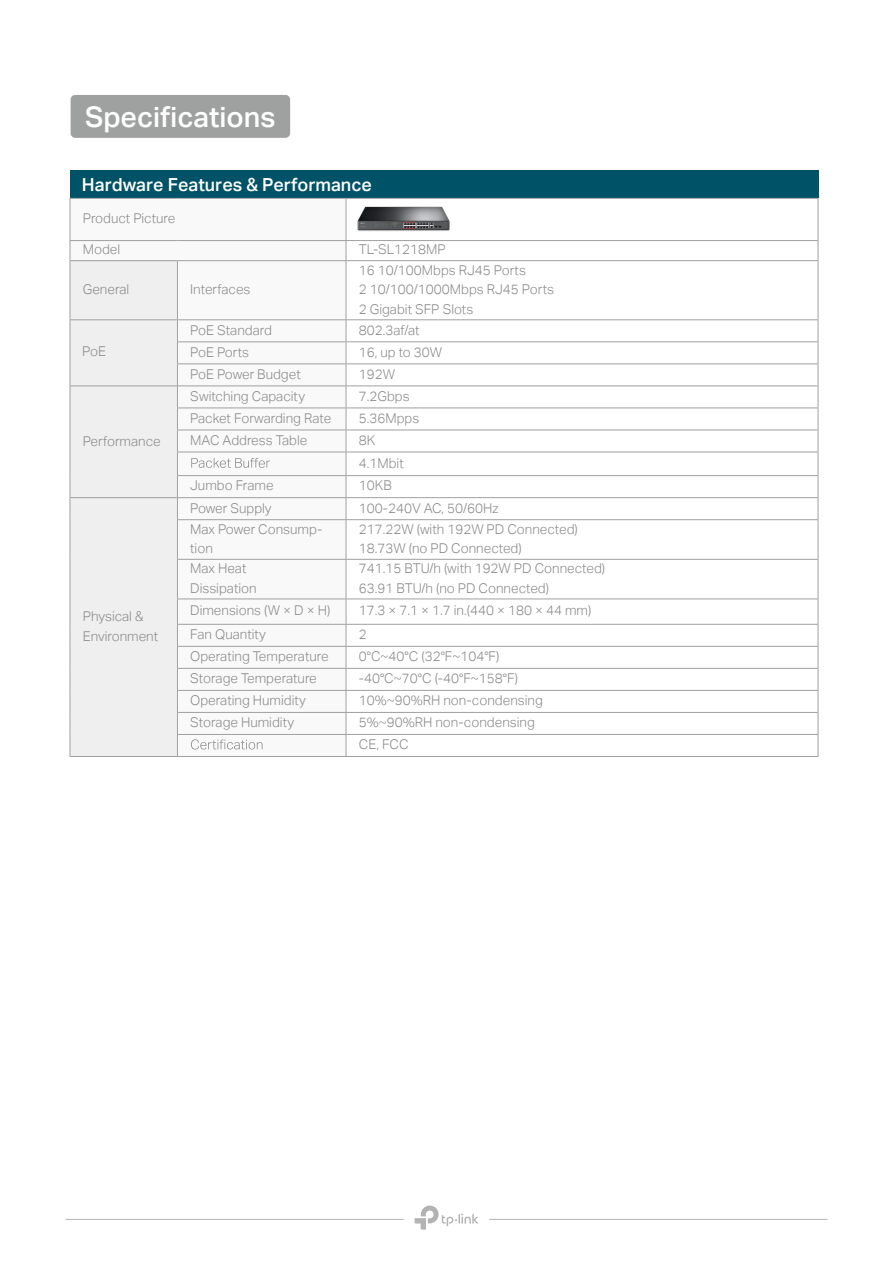
<style>
.page{position:relative;width:893px;height:1263px;background:#fff}
.page>*{position:absolute;margin:0;border:0;box-sizing:border-box;transform-origin:0 0}
.t1{font:28.5px "TP Link Aktiv Medium";color:#fff}
.t2{font:18px "TP Link Aktiv Medium";color:#fff}
.t3{font:13.5px/19.5px "TP Link Aktiv Light";color:#898989}
</style>
<div class="page">
<hr style="left:65px;top:1219px;width:339px;height:1px;background:#b6b5b5">
<hr style="left:489px;top:1219px;width:338px;height:1px;background:#b6b5b5">
<svg style="left:415px;top:1205px;width:63px;height:24px"></svg>
<div style="left:71px;top:95px;width:219px;height:43px;background:#9fa0a0;border-radius:5px"></div>
<div style="left:70px;top:170px;width:748px;height:29px;background:#005267"></div>
<svg style="left:71px;top:199px;width:275px;height:557px"></svg>
<div style="left:70px;top:261px;width:107px;height:59px;background:#efefef"></div>
<div style="left:71px;top:320px;width:106px;height:436px;background:#efefef"></div>
<hr style="left:818px;top:261px;width:1px;height:58px;background:#9fa0a0">
<svg style="left:818px;top:320px;width:1px;height:199px"></svg>
<hr style="left:346px;top:198px;width:472px;height:1px;background:#9fa0a0">
<hr style="left:346px;top:199px;width:1px;height:41px;background:#9fa0a0">
<hr style="left:346px;top:260px;width:472px;height:1px;background:#9fa0a0">
<hr style="left:70px;top:497px;width:107px;height:1px;background:#9fa0a0">
<hr style="left:70px;top:520px;width:1px;height:39px;background:#9fa0a0">
<hr style="left:177px;top:520px;width:1px;height:39px;background:#9fa0a0">
<hr style="left:70px;top:559px;width:1px;height:40px;background:#9fa0a0">
<hr style="left:177px;top:560px;width:1px;height:38px;background:#9fa0a0">
<svg style="left:70px;top:599px;width:1px;height:157px"></svg>
<svg style="left:177px;top:599px;width:1px;height:157px"></svg>
<hr style="left:70px;top:756px;width:107px;height:1px;background:#9fa0a0">
<hr style="left:70px;top:260px;width:107px;height:1px;background:#9fa0a0">
<hr style="left:70px;top:261px;width:1px;height:58px;background:#9fa0a0">
<hr style="left:177px;top:261px;width:1px;height:58px;background:#9fa0a0">
<hr style="left:346px;top:240px;width:472px;height:1px;background:#9fa0a0">
<svg style="left:346px;top:241px;width:1px;height:19px"></svg>
<hr style="left:346px;top:519px;width:472px;height:1px;background:#9fa0a0">
<hr style="left:346px;top:520px;width:1px;height:39px;background:#9fa0a0">
<hr style="left:346px;top:559px;width:472px;height:1px;background:#9fa0a0">
<hr style="left:346px;top:560px;width:1px;height:38px;background:#9fa0a0">
<hr style="left:346px;top:598px;width:472px;height:1px;background:#9fa0a0">
<hr style="left:346px;top:624px;width:472px;height:1px;background:#9fa0a0">
<svg style="left:818px;top:599px;width:1px;height:157px"></svg>
<hr style="left:346px;top:646px;width:472px;height:1px;background:#9fa0a0">
<hr style="left:70px;top:319px;width:107px;height:1px;background:#9fa0a0">
<svg style="left:70px;top:320px;width:1px;height:200px"></svg>
<svg style="left:177px;top:320px;width:1px;height:199px"></svg>
<hr style="left:70px;top:385px;width:107px;height:1px;background:#9fa0a0">
<hr style="left:818px;top:199px;width:1px;height:41px;background:#9fa0a0">
<svg style="left:818px;top:241px;width:1px;height:19px"></svg>
<hr style="left:818px;top:520px;width:1px;height:39px;background:#9fa0a0">
<hr style="left:818px;top:560px;width:1px;height:38px;background:#9fa0a0">
<hr style="left:346px;top:690px;width:472px;height:1px;background:#9fa0a0">
<hr style="left:346px;top:712px;width:472px;height:1px;background:#9fa0a0">
<hr style="left:346px;top:734px;width:472px;height:1px;background:#9fa0a0">
<hr style="left:346px;top:756px;width:472px;height:1px;background:#9fa0a0">
<hr style="left:346px;top:668px;width:472px;height:1px;background:#9fa0a0">
<hr style="left:177px;top:690px;width:169px;height:1px;background:#9fa0a0">
<hr style="left:177px;top:712px;width:169px;height:1px;background:#9fa0a0">
<hr style="left:177px;top:734px;width:169px;height:1px;background:#9fa0a0">
<hr style="left:177px;top:756px;width:169px;height:1px;background:#9fa0a0">
<hr style="left:177px;top:519px;width:169px;height:1px;background:#9fa0a0">
<hr style="left:177px;top:559px;width:169px;height:1px;background:#9fa0a0">
<hr style="left:177px;top:598px;width:169px;height:1px;background:#9fa0a0">
<hr style="left:177px;top:624px;width:169px;height:1px;background:#9fa0a0">
<hr style="left:177px;top:646px;width:169px;height:1px;background:#9fa0a0">
<hr style="left:177px;top:668px;width:169px;height:1px;background:#9fa0a0">
<hr style="left:177px;top:260px;width:169px;height:1px;background:#9fa0a0">
<hr style="left:177px;top:319px;width:169px;height:1px;background:#9fa0a0">
<hr style="left:177px;top:341px;width:169px;height:1px;background:#9fa0a0">
<hr style="left:177px;top:363px;width:169px;height:1px;background:#9fa0a0">
<hr style="left:177px;top:385px;width:169px;height:1px;background:#9fa0a0">
<hr style="left:177px;top:408px;width:169px;height:1px;background:#9fa0a0">
<hr style="left:177px;top:430px;width:169px;height:1px;background:#9fa0a0">
<hr style="left:177px;top:452px;width:169px;height:1px;background:#9fa0a0">
<hr style="left:177px;top:475px;width:169px;height:1px;background:#9fa0a0">
<hr style="left:177px;top:497px;width:169px;height:1px;background:#9fa0a0">
<hr style="left:346px;top:408px;width:472px;height:1px;background:#9fa0a0">
<hr style="left:346px;top:430px;width:472px;height:1px;background:#9fa0a0">
<hr style="left:346px;top:261px;width:1px;height:58px;background:#9fa0a0">
<hr style="left:346px;top:319px;width:472px;height:1px;background:#9fa0a0">
<hr style="left:346px;top:341px;width:472px;height:1px;background:#9fa0a0">
<hr style="left:346px;top:363px;width:472px;height:1px;background:#9fa0a0">
<hr style="left:346px;top:385px;width:472px;height:1px;background:#9fa0a0">
<hr style="left:346px;top:452px;width:472px;height:1px;background:#9fa0a0">
<hr style="left:346px;top:475px;width:472px;height:1px;background:#9fa0a0">
<hr style="left:346px;top:497px;width:472px;height:1px;background:#9fa0a0">
<svg style="left:346px;top:320px;width:1px;height:199px"></svg>
<svg style="left:346px;top:599px;width:1px;height:157px"></svg>
<svg style="left:70px;top:241px;width:1px;height:19px"></svg>
<hr style="left:70px;top:198px;width:107px;height:1px;background:#9fa0a0">
<hr style="left:70px;top:199px;width:1px;height:41px;background:#9fa0a0">
<hr style="left:177px;top:198px;width:169px;height:1px;background:#9fa0a0">
<hr style="left:70px;top:240px;width:107px;height:1px;background:#9fa0a0">
<hr style="left:177px;top:240px;width:169px;height:1px;background:#9fa0a0">
<svg style="left:191px;top:458px;width:79px;height:10px"></svg>
<svg style="left:191px;top:739px;width:71px;height:10px"></svg>
<img style="left:353px;top:197px;width:101px;height:65px">
<h1 class="t1" style="left:85px;top:100px;width:192px">Specifications</h1>
<h2 class="t2" style="left:82px;top:174px;width:292px">Hardware Features &amp; Performance</h2>
<p class="t3" style="left:83px;top:209px;width:94px">Product Picture</p>
<p class="t3" style="left:83px;top:240px;width:39px">Model</p>
<p class="t3" style="left:359px;top:240px;width:89px">TL-SL1218MP</p>
<p class="t3" style="left:83px;top:280px;width:48px">General</p>
<p class="t3" style="left:190px;top:280px;width:62px">Interfaces</p>
<p class="t3" style="left:359px;top:260px;width:197px">16 10/100Mbps RJ45 Ports<br>2 10/100/1000Mbps RJ45 Ports<br>2 Gigabit SFP Slots</p>
<p class="t3" style="left:82px;top:342px;width:25px">PoE</p>
<p class="t3" style="left:83px;top:431px;width:79px">Performance</p>
<p class="t3" style="left:83px;top:607px;width:77px">Physical &amp;<br>Environment</p>
<p class="t3" style="left:190px;top:320px;width:83px">PoE Standard</p>
<p class="t3" style="left:359px;top:320px;width:62px">802.3af/at</p>
<p class="t3" style="left:190px;top:342px;width:61px">PoE Ports</p>
<p class="t3" style="left:359px;top:342px;width:85px">16, up to 30W</p>
<p class="t3" style="left:190px;top:364px;width:112px">PoE Power Budget</p>
<p class="t3" style="left:359px;top:364px;width:38px">192W</p>
<p class="t3" style="left:190px;top:386px;width:116px">Switching Capacity</p>
<p class="t3" style="left:359px;top:386px;width:52px">7.2Gbps</p>
<p class="t3" style="left:190px;top:408px;width:143px">Packet Forwarding Rate</p>
<p class="t3" style="left:359px;top:408px;width:62px">5.36Mpps</p>
<p class="t3" style="left:190px;top:430px;width:119px">MAC Address Table</p>
<p class="t3" style="left:359px;top:429px;width:47px;line-height:22.8px">8K<br>4.1Mbit</p>
<p class="t3" style="left:190px;top:476px;width:85px">Jumbo Frame</p>
<p class="t3" style="left:359px;top:476px;width:34px">10KB</p>
<p class="t3" style="left:190px;top:498px;width:83px">Power Supply</p>
<p class="t3" style="left:359px;top:498px;width:141px">100-240V AC, 50/60Hz</p>
<p class="t3" style="left:190px;top:519px;width:134px">Max Power Consump&shy;tion</p>
<p class="t3" style="left:359px;top:519px;width:221px">217.22W (with 192W PD Connected)<br>18.73W (no PD Connected)</p>
<p class="t3" style="left:190px;top:559px;width:68px">Max Heat<br>Dissipation</p>
<p class="t3" style="left:359px;top:559px;width:248px">741.15 BTU/h (with 192W PD Connected)<br>63.91 BTU/h (no PD Connected)</p>
<p class="t3" style="left:190px;top:601px;width:142px">Dimensions (W × D × H)</p>
<p class="t3" style="left:359px;top:601px;width:234px">17.3 × 7.1 × 1.7 in.(440 × 180 × 44 mm)</p>
<p class="t3" style="left:190px;top:625px;width:77px">Fan Quantity</p>
<p class="t3" style="left:359px;top:625px;width:9px">2</p>
<p class="t3" style="left:190px;top:647px;width:140px">Operating Temperature</p>
<p class="t3" style="left:359px;top:647px;width:142px">0°C~40°C (32°F~104°F)</p>
<p class="t3" style="left:190px;top:669px;width:128px">Storage Temperature</p>
<p class="t3" style="left:359px;top:669px;width:161px">-40°C~70°C (-40°F~158°F)</p>
<p class="t3" style="left:190px;top:691px;width:117px">Operating Humidity</p>
<p class="t3" style="left:359px;top:691px;width:186px">10%~90%RH non-condensing</p>
<p class="t3" style="left:190px;top:713px;width:105px">Storage Humidity</p>
<p class="t3" style="left:359px;top:712px;width:178px;line-height:22px">5%~90%RH non-condensing<br>CE, FCC</p>
</div>
